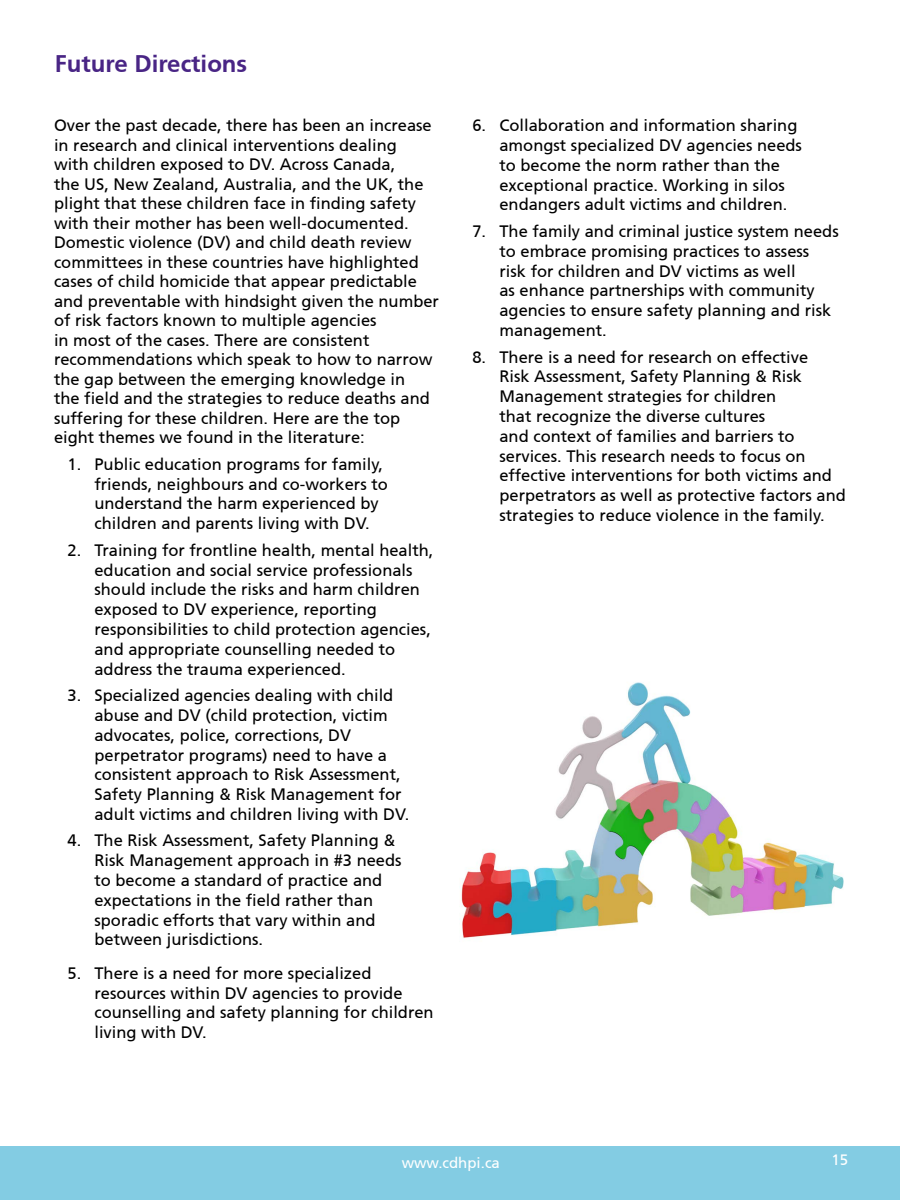
<style>
.page{position:relative;width:900px;height:1200px;background:#fff}
.page>*{position:absolute;margin:0;border:0;box-sizing:border-box;transform-origin:0 0}
.t1{font:700 24px "Articulate";color:#492585}
.t2{font:16.5px/19.8px "Articulate";color:#000}
.t3{font:15px "Articulate";color:#fff}
</style>
<div class="page">
<div style="left:0;top:1147px;width:900px;height:53px;background:#83cce3"></div>
<img style="left:461px;top:682px;width:382px;height:256px">
<h1 class="t1" style="left:55px;top:50px;width:194px">Future Directions</h1>
<p class="t2" style="left:54px;top:116px;width:387px">Over the past decade, there has been an increase in research and clinical interventions dealing<br>with children exposed to DV. Across Canada,<br>the US, New Zealand, Australia, and the UK, the plight that these children face in finding safety with their mother has been well-documented.<br>Domestic violence (DV) and child death review committees in these countries have highlighted cases of child homicide that appear predictable and preventable with hindsight given the number of risk factors known to multiple agencies<br>in most of the cases. There are consistent recommendations which speak to how to narrow the gap between the emerging knowledge in<br>the field and the strategies to reduce deaths and suffering for these children. Here are the top eight themes we found in the literature:</p>
<p class="t2" style="left:94px;top:454px;width:295px;text-indent:-27px">1. Public education programs for family, friends, neighbours and co-workers to understand the harm experienced by children and parents living with DV.</p>
<p class="t2" style="left:94px;top:540px;width:340px;text-indent:-27px">2. Training for frontline health, mental health, education and social service professionals should include the risks and harm children exposed to DV experience, reporting responsibilities to child protection agencies, and appropriate counselling needed to address the trauma experienced.</p>
<p class="t2" style="left:94px;top:685px;width:316px;text-indent:-27px">3. Specialized agencies dealing with child abuse and DV (child protection, victim advocates, police, corrections, DV perpetrator programs) need to have a consistent approach to Risk Assessment, Safety Planning &amp; Risk Management for adult victims and children living with DV.</p>
<p class="t2" style="left:94px;top:831px;width:309px;text-indent:-27px">4. The Risk Assessment, Safety Planning &amp; Risk Management approach in #3 needs to become a standard of practice and expectations in the field rather than sporadic efforts that vary within and between jurisdictions.</p>
<p class="t2" style="left:94px;top:963px;width:341px;text-indent:-27px">5. There is a need for more specialized resources within DV agencies to provide counselling and safety planning for children living with DV.</p>
<p class="t2" style="left:499px;top:115px;width:304px;text-indent:-27px">6. Collaboration and information sharing amongst specialized DV agencies needs to become the norm rather than the exceptional practice. Working in silos endangers adult victims and children.</p>
<p class="t2" style="left:499px;top:221px;width:341px;text-indent:-27px">7. The family and criminal justice system needs to embrace promising practices to assess risk for children and DV victims as well<br>as enhance partnerships with community agencies to ensure safety planning and risk management.</p>
<p class="t2" style="left:499px;top:347px;width:348px;text-indent:-27px">8. There is a need for research on effective<br>Risk Assessment, Safety Planning &amp; Risk Management strategies for children<br>that recognize the diverse cultures<br>and context of families and barriers to services. This research needs to focus on effective interventions for both victims and perpetrators as well as protective factors and strategies to reduce violence in the family.</p>
<p class="t3" style="left:402px;top:1154px;width:100px">www.cdhpi.ca</p>
<p class="t3" style="left:832px;top:1151px;width:18px">15</p>
</div>
